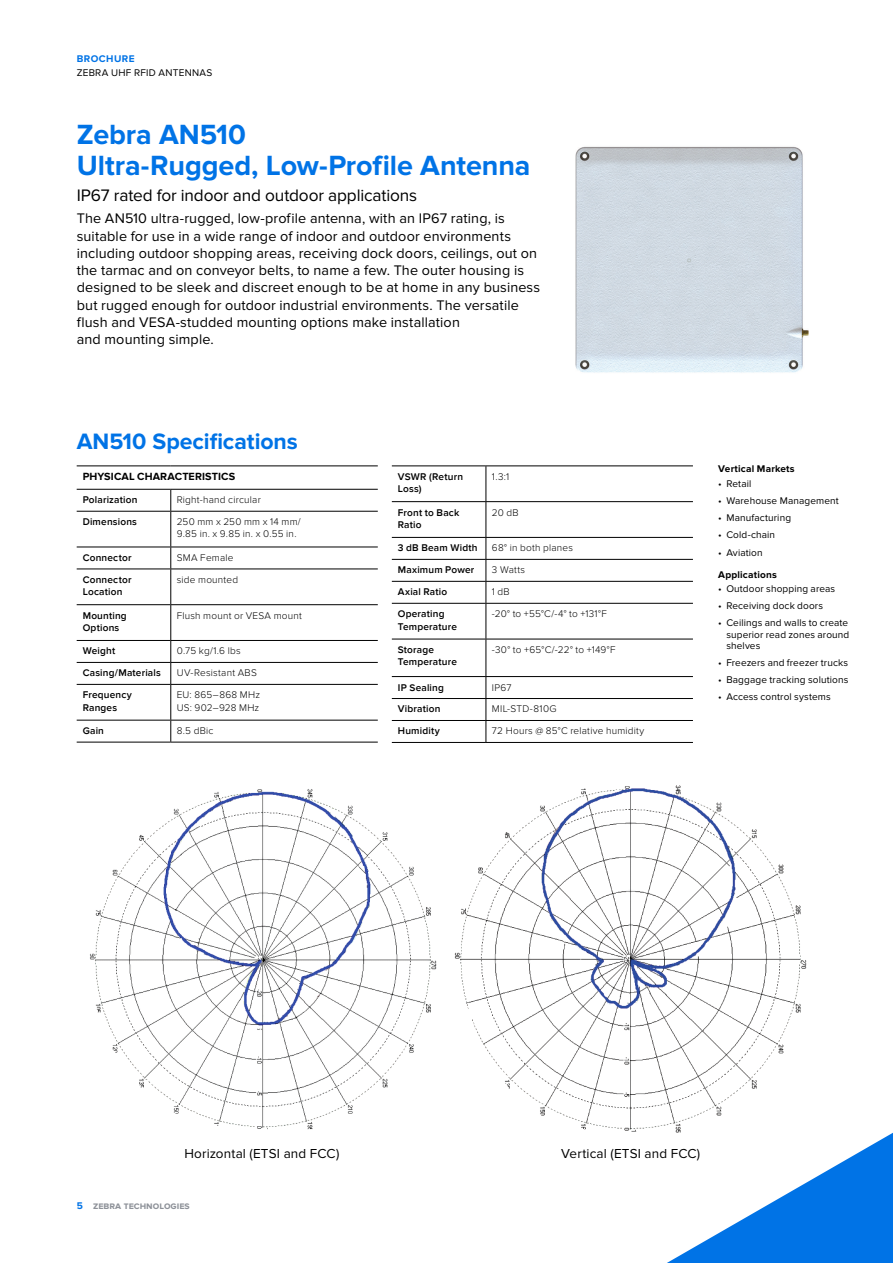
<style>
.page{position:relative;width:893px;height:1263px;background:#fff}
.page>*{position:absolute;margin:0;border:0;box-sizing:border-box;transform-origin:0 0}
.t1{font:700 28.8px/30.3px "Proxima Nova";letter-spacing:-.005em;color:#0073e6}
.t2{font:700 23.1px "Proxima Nova";color:#0073e6}
.t3{font:17.25px "Proxima Nova";letter-spacing:-.01em;color:#000}
.t4{font:14.4px/17.2px "Proxima Nova";letter-spacing:.01em;color:#000}
.t5{font:13.5px "Proxima Nova";letter-spacing:.015em;color:#000}
.t6{font:700 10.8px "Proxima Nova";letter-spacing:.01em;color:#000}
.t7{font:300 10.05px/12.3px "Proxima Nova";letter-spacing:.02em;color:#000}
.t8{font:10.05px/11.6px "Proxima Nova";letter-spacing:.015em;color:#000;text-align:justify}
.t9{font:600 10.05px/12.3px "Proxima Nova";letter-spacing:.02em;color:#000}
.t10{font:700 10.05px "Proxima Nova";letter-spacing:.015em;color:#000}
.t11{font:700 10.05px "Proxima Nova";color:#8e9299}
.t12{font:700 10.05px "Proxima Nova";letter-spacing:.05em;color:#0073e6}
.s1{color:#0073e6}
</style>
<div class="page">
<hr style="left:77px;top:465px;width:94px;height:1px;background:#000">
<hr style="left:171px;top:465px;width:207px;height:1px;background:#000">
<hr style="left:77px;top:489px;width:94px;height:1px;background:#000">
<hr style="left:171px;top:489px;width:207px;height:1px;background:#000">
<hr style="left:77px;top:511px;width:94px;height:1px;background:#000">
<hr style="left:171px;top:511px;width:207px;height:1px;background:#000">
<hr style="left:77px;top:547px;width:94px;height:1px;background:#000">
<hr style="left:171px;top:547px;width:207px;height:1px;background:#000">
<hr style="left:77px;top:568px;width:94px;height:1px;background:#000">
<hr style="left:171px;top:568px;width:207px;height:1px;background:#000">
<hr style="left:77px;top:604px;width:94px;height:1px;background:#000">
<hr style="left:171px;top:604px;width:207px;height:1px;background:#000">
<hr style="left:77px;top:640px;width:94px;height:1px;background:#000">
<hr style="left:171px;top:640px;width:207px;height:1px;background:#000">
<hr style="left:77px;top:662px;width:94px;height:1px;background:#000">
<hr style="left:171px;top:662px;width:207px;height:1px;background:#000">
<hr style="left:77px;top:684px;width:94px;height:1px;background:#000">
<hr style="left:171px;top:684px;width:207px;height:1px;background:#000">
<hr style="left:77px;top:720px;width:94px;height:1px;background:#000">
<hr style="left:171px;top:720px;width:207px;height:1px;background:#000">
<hr style="left:77px;top:742px;width:94px;height:1px;background:#000">
<hr style="left:171px;top:742px;width:207px;height:1px;background:#000">
<svg style="left:170px;top:490px;width:1px;height:21px"></svg>
<hr style="left:170px;top:512px;width:1px;height:35px;background:#000">
<svg style="left:170px;top:547px;width:1px;height:21px"></svg>
<hr style="left:170px;top:569px;width:1px;height:35px;background:#000">
<hr style="left:170px;top:605px;width:1px;height:35px;background:#000">
<svg style="left:170px;top:641px;width:1px;height:43px"></svg>
<hr style="left:170px;top:685px;width:1px;height:35px;background:#000">
<svg style="left:170px;top:720px;width:1px;height:22px"></svg>
<hr style="left:392px;top:465px;width:94px;height:1px;background:#000">
<hr style="left:486px;top:465px;width:207px;height:1px;background:#000">
<hr style="left:392px;top:501px;width:94px;height:1px;background:#000">
<hr style="left:486px;top:501px;width:207px;height:1px;background:#000">
<hr style="left:392px;top:537px;width:94px;height:1px;background:#000">
<hr style="left:486px;top:537px;width:207px;height:1px;background:#000">
<hr style="left:392px;top:559px;width:94px;height:1px;background:#000">
<hr style="left:486px;top:559px;width:207px;height:1px;background:#000">
<hr style="left:392px;top:581px;width:94px;height:1px;background:#000">
<hr style="left:486px;top:581px;width:207px;height:1px;background:#000">
<hr style="left:392px;top:603px;width:94px;height:1px;background:#000">
<hr style="left:486px;top:603px;width:207px;height:1px;background:#000">
<hr style="left:392px;top:639px;width:94px;height:1px;background:#000">
<hr style="left:486px;top:639px;width:207px;height:1px;background:#000">
<hr style="left:392px;top:676px;width:94px;height:1px;background:#000">
<hr style="left:486px;top:676px;width:207px;height:1px;background:#000">
<hr style="left:392px;top:698px;width:94px;height:1px;background:#000">
<hr style="left:486px;top:698px;width:207px;height:1px;background:#000">
<hr style="left:392px;top:720px;width:94px;height:1px;background:#000">
<hr style="left:486px;top:720px;width:207px;height:1px;background:#000">
<hr style="left:392px;top:742px;width:94px;height:1px;background:#000">
<hr style="left:486px;top:742px;width:207px;height:1px;background:#000">
<hr style="left:486px;top:466px;width:1px;height:35px;background:#000">
<hr style="left:486px;top:502px;width:1px;height:35px;background:#000">
<svg style="left:486px;top:538px;width:1px;height:65px"></svg>
<hr style="left:486px;top:604px;width:1px;height:35px;background:#000">
<hr style="left:486px;top:639px;width:1px;height:37px;background:#000">
<svg style="left:486px;top:677px;width:1px;height:65px"></svg>
<img style="left:90px;top:789px;width:347px;height:341px">
<img style="left:454px;top:785px;width:353px;height:348px">
<svg style="left:667px;top:1133px;width:226px;height:130px"></svg>
<img style="left:575px;top:146px;width:234px;height:227px">
<p class="t12" style="left:77px;top:53px;width:60px">BROCHURE</p>
<p class="t8" style="left:77px;top:67px;width:137px">ZEBRA UHF RFID ANTENNAS</p>
<h1 class="t1" style="left:77px;top:120px;width:455px">Zebra AN510<br>Ultra-Rugged, Low-Profile Antenna</h1>
<p class="t3" style="left:77px;top:185px;width:342px">IP67 rated for indoor and outdoor applications</p>
<p class="t4" style="left:77px;top:210px;width:465px">The AN510 ultra-rugged, low-profile antenna, with an IP67 rating, is suitable for use in a wide range of indoor and outdoor environments including outdoor shopping areas, receiving dock doors, ceilings, out on the tarmac and on conveyor belts, to name a few. The outer housing is designed to be sleek and discreet enough to be at home in any business but rugged enough for outdoor industrial environments. The versatile flush and VESA-studded mounting options make installation<br>and mounting simple.</p>
<h2 class="t2" style="left:77px;top:428px;width:223px">AN510 Specifications</h2>
<p class="t6" style="left:83px;top:471px;width:154px">PHYSICAL CHARACTERISTICS</p>
<p class="t9" style="left:83px;top:494px;width:56px">Polarization</p>
<p class="t7" style="left:177px;top:494px;width:86px">Right-hand circular</p>
<p class="t9" style="left:83px;top:516px;width:56px">Dimensions</p>
<p class="t7" style="left:177px;top:516px;width:126px">250 mm x 250 mm x 14 mm/<br>9.85 in. x 9.85 in. x 0.55 in.</p>
<p class="t9" style="left:83px;top:552px;width:50px">Connector</p>
<p class="t7" style="left:177px;top:551px;width:58px">SMA Female</p>
<p class="t9" style="left:83px;top:574px;width:50px">Connector<br>Location</p>
<p class="t7" style="left:177px;top:573px;width:63px">side mounted</p>
<p class="t9" style="left:83px;top:609px;width:46px">Mounting<br>Options</p>
<p class="t7" style="left:177px;top:609px;width:127px">Flush mount or VESA mount</p>
<p class="t9" style="left:83px;top:645px;width:34px">Weight</p>
<p class="t7" style="left:177px;top:645px;width:65px">0.75 kg/1.6 lbs</p>
<p class="t9" style="left:83px;top:667px;width:80px">Casing/Materials</p>
<p class="t7" style="left:177px;top:667px;width:82px">UV-Resistant ABS</p>
<p class="t9" style="left:83px;top:689px;width:51px">Frequency<br>Ranges</p>
<p class="t7" style="left:177px;top:689px;width:85px">EU: 865–868 MHz<br>US: 902–928 MHz</p>
<p class="t9" style="left:83px;top:725px;width:23px">Gain</p>
<p class="t7" style="left:177px;top:725px;width:38px">8.5 dBic</p>
<p class="t9" style="left:398px;top:470px;width:67px">VSWR (Return<br>Loss)</p>
<p class="t7" style="left:492px;top:470px;width:19px">1.3:1</p>
<p class="t9" style="left:398px;top:506px;width:63px">Front to Back<br>Ratio</p>
<p class="t7" style="left:492px;top:506px;width:28px">20 dB</p>
<p class="t9" style="left:398px;top:542px;width:81px">3 dB Beam Width</p>
<p class="t7" style="left:492px;top:542px;width:83px">68° in both planes</p>
<p class="t9" style="left:398px;top:564px;width:78px">Maximum Power</p>
<p class="t7" style="left:492px;top:564px;width:35px">3 Watts</p>
<p class="t9" style="left:398px;top:586px;width:51px">Axial Ratio</p>
<p class="t7" style="left:492px;top:586px;width:19px">1 dB</p>
<p class="t9" style="left:398px;top:608px;width:61px">Operating<br>Temperature</p>
<p class="t7" style="left:492px;top:608px;width:117px">-20° to +55°C/-4° to +131°F</p>
<p class="t9" style="left:398px;top:644px;width:61px">Storage<br>Temperature</p>
<p class="t7" style="left:492px;top:644px;width:125px">-30° to +65°C/-22° to +149°F</p>
<p class="t9" style="left:398px;top:681px;width:48px">IP Sealing</p>
<p class="t7" style="left:492px;top:681px;width:21px">IP67</p>
<p class="t9" style="left:398px;top:703px;width:44px">Vibration</p>
<p class="t7" style="left:492px;top:703px;width:66px">MIL-STD-810G</p>
<p class="t9" style="left:398px;top:725px;width:43px">Humidity</p>
<p class="t7" style="left:492px;top:725px;width:154px">72 Hours @ 85°C relative humidity</p>
<p class="t10" style="left:718px;top:463px;width:78px">Vertical Markets</p>
<p class="t8" style="left:718px;top:478px;width:35px">• Retail</p>
<p class="t8" style="left:718px;top:495px;width:122px">• Warehouse Management</p>
<p class="t8" style="left:718px;top:512px;width:74px">• Manufacturing</p>
<p class="t8" style="left:718px;top:529px;width:58px">• Cold-chain</p>
<p class="t8" style="left:718px;top:547px;width:46px">• Aviation</p>
<p class="t10" style="left:718px;top:568px;width:60px">Applications</p>
<p class="t8" style="left:718px;top:583px;width:119px">• Outdoor shopping areas</p>
<p class="t8" style="left:718px;top:600px;width:106px">• Receiving dock doors</p>
<p class="t8" style="left:726px;top:617px;width:124px;text-indent:-8px">• Ceilings and walls to create superior read zones around shelves</p>
<p class="t8" style="left:718px;top:657px;width:131px">• Freezers and freezer trucks</p>
<p class="t8" style="left:718px;top:674px;width:132px">• Baggage tracking solutions</p>
<p class="t8" style="left:718px;top:691px;width:114px">• Access control systems</p>
<p class="t5" style="left:184px;top:1146px;width:156px">Horizontal (ETSI and FCC)</p>
<p class="t5" style="left:561px;top:1146px;width:141px">Vertical (ETSI and FCC)</p>
<p class="t11" style="left:77px;top:1200px;width:115px"><span class="s1">5</span> zebra technologies</p>
</div>
